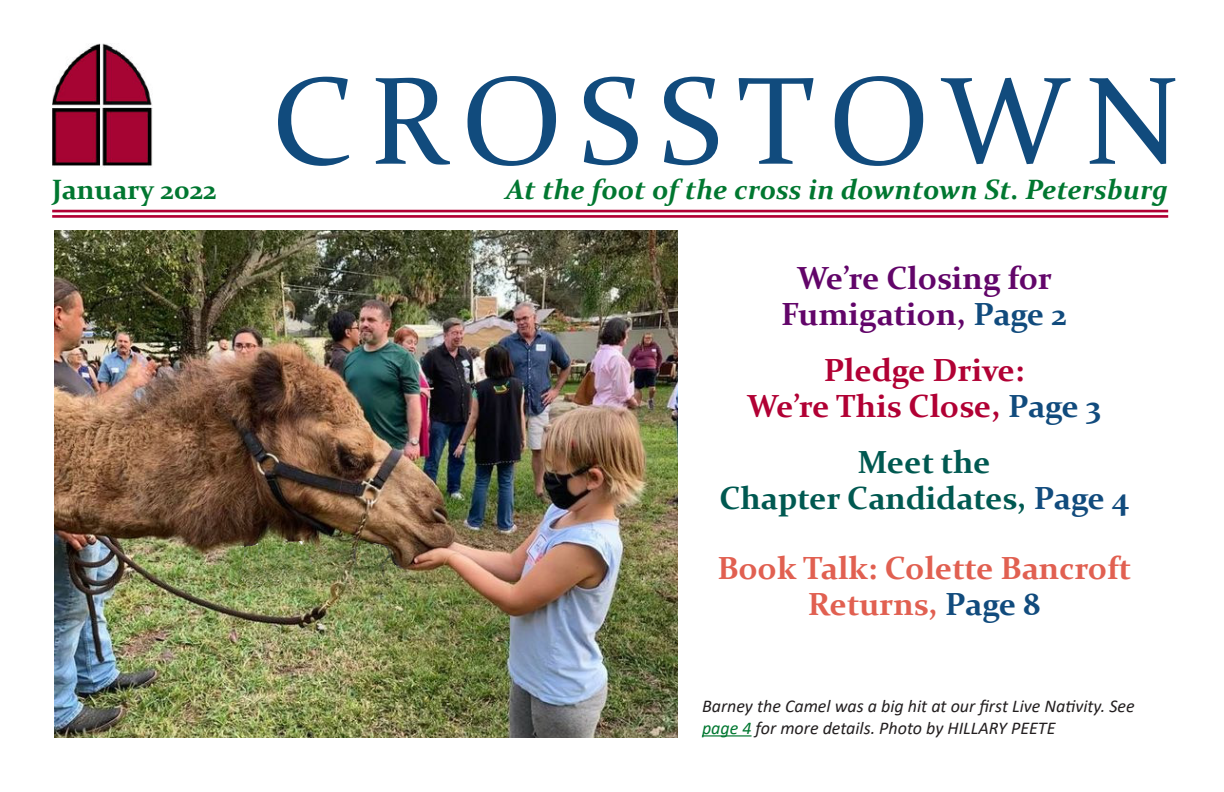
<style>
.page{position:relative;width:1224px;height:792px;background:#fff}
.page>*{position:absolute;margin:0;border:0;box-sizing:border-box;transform-origin:0 0}
.t1{font:125.2px "Constantia";letter-spacing:.125em;color:#114b7d}
.P1_Main_Tease_Head{font:700 32px/36px "Constantia";color:#e16051;text-align:center}
.P1_Main_Tease_Head-2{font:700 32px/36px "Constantia";color:#b10034;text-align:center}
.P1_Main_Tease_Head-3{font:700 32px/36px "Constantia";color:#620569;text-align:center}
.P1_Main_Tease_Head-4{font:700 32px/36px "Constantia";color:#005951;text-align:center}
.t2{font:italic 700 28px "Constantia";color:#007730}
.t3{font:700 28px "Constantia";color:#007730}
.Captions{font:italic 18px/22px "Calibri";color:#231f20}
.s1{color:#114b7d}
.s2{color:#007730}
</style>
<div class="page">
<hr style="left:52px;top:210px;width:1116px;height:2px;background:#b10034">
<hr style="left:52px;top:215px;width:1116px;height:3px;background:#b10034">
<img style="left:52px;top:44px;width:101px;height:123px">
<hr style="left:702px;top:735px;width:50px;height:2px;background:#007730">
<img style="left:54px;top:230px;width:623px;height:508px">
<p class="t3" style="left:52px;top:170px;width:166px">January 2022</p>
<p class="t1" style="left:272px;top:36px;width:908px">CROSSTOWN</p>
<p class="t2" style="left:506px;top:170px;width:664px">At the foot of the cross in downtown St. Petersburg</p>
<p class="P1_Main_Tease_Head-3" style="left:781px;top:259px;width:287px">We’re Closing for<br>Fumigation, <span class="s1">Page 2</span></p>
<p class="P1_Main_Tease_Head-2" style="left:747px;top:351px;width:355px">Pledge Drive:<br>We’re This Close, <span class="s1">Page 3</span></p>
<p class="P1_Main_Tease_Head-4" style="left:719px;top:443px;width:411px">Meet the<br>Chapter Candidates, <span class="s1">Page 4</span></p>
<p class="P1_Main_Tease_Head" style="left:718px;top:549px;width:415px">Book Talk: Colette Bancroft<br>Returns, <span class="s1">Page 8</span></p>
<p class="Captions" style="left:702px;top:694px;width:434px">Barney the Camel was a big hit at our first Live Nativity. See <span class="s2">page 4</span> for more details. Photo by HILLARY PEETE</p>
</div>
